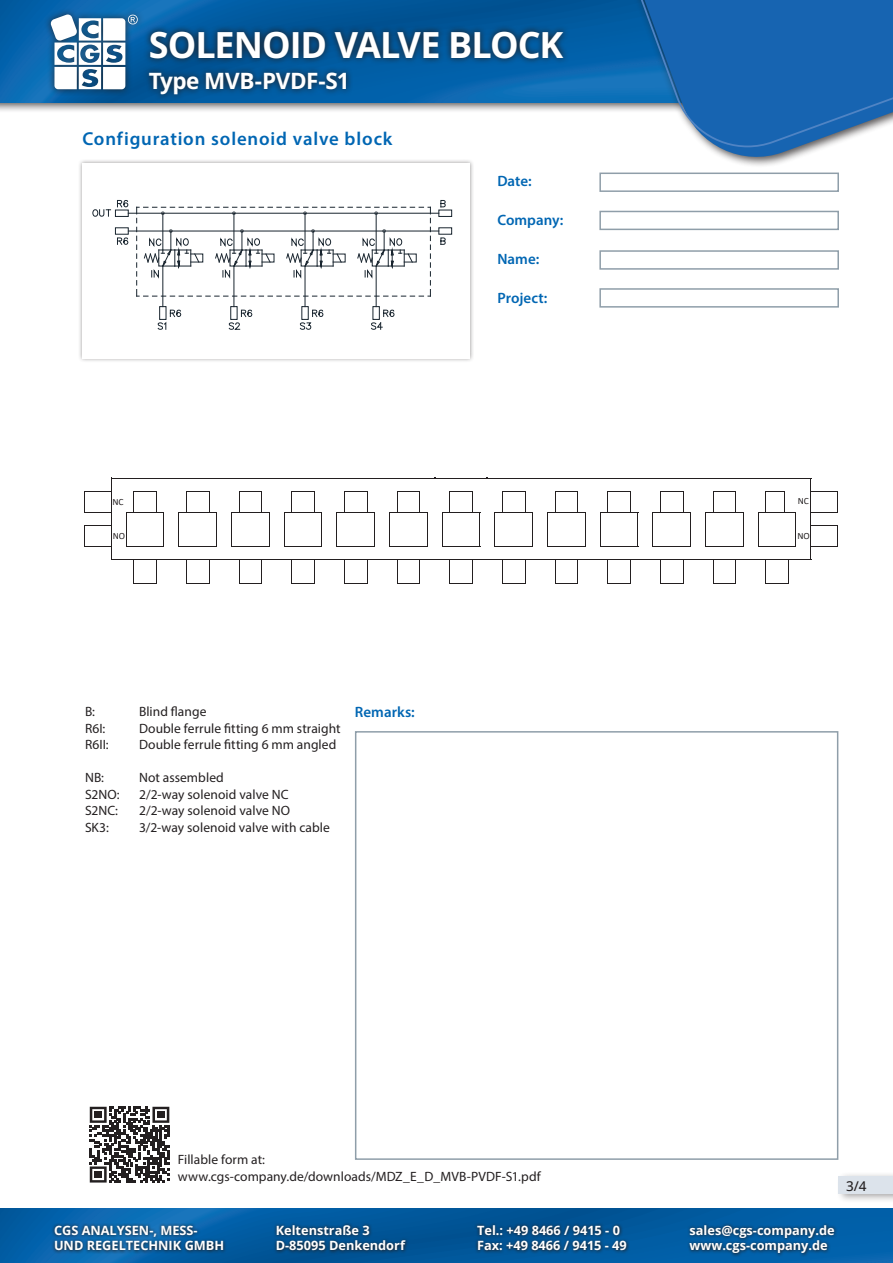
<style>
.page{position:relative;width:893px;height:1263px;background:#fff}
.page>*{position:absolute;margin:0;border:0;box-sizing:border-box;transform-origin:0 0}
.t1{font:700 36px "Open Sans";letter-spacing:-.03em;color:#fff}
.t2{font:700 22.5px "Open Sans";letter-spacing:-.02em;color:#fff}
.t3{font:600 18.75px "Myriad Pro";letter-spacing:.045em;color:#0166b3}
.t4{font:600 15px "Myriad Pro";color:#0166b3}
.t5{font:13.5px/16.5px "Myriad Pro";letter-spacing:.005em;color:#231f20}
.t6{font:500 13.5px "Open Sans";color:#231f20}
.t7{font:700 12.75px/15px "Open Sans";color:#fff}
.t8{font:9.45px "Calibri";color:#231f20}
</style>
<div class="page">
<img style="left:0;top:1209px;width:893px;height:54px">
<div style="left:0;top:0;width:893px;height:113px;background:#231f20;opacity:.75"></div>
<img style="left:0;top:0;width:592px;height:102px">
<div style="left:592px;top:0;width:301px;height:168px;background:#231f20;opacity:.75"></div>
<svg style="left:598px;top:147px;width:295px;height:16px"></svg>
<svg style="left:595px;top:0;width:298px;height:147px;background:#3277b8"></svg>
<div style="left:44px;top:8px;width:100px;height:88px;background:#231f20;opacity:.75"></div>
<svg style="left:50px;top:14px;width:88px;height:75px"></svg>
<svg style="left:474px;top:1222px;width:156px;height:31px;background:#08487b"></svg>
<svg style="left:686px;top:1222px;width:151px;height:35px;background:#085088"></svg>
<svg style="left:51px;top:1223px;width:176px;height:30px;background:#115489"></svg>
<svg style="left:273px;top:1222px;width:136px;height:31px;background:#08477a"></svg>
<svg style="left:142px;top:24px;width:428px;height:78px;background:#085088"></svg>
<div style="left:836px;top:1171px;width:57px;height:32px;background:#231f20;opacity:.39"></div>
<div style="left:839px;top:1176px;width:54px;height:18px;background:#dce3eb"></div>
<div style="left:78px;top:159px;width:396px;height:204px;background:#231f20;opacity:.45"></div>
<div style="left:82px;top:163px;width:388px;height:196px;background:#fff"></div>
<div style="left:599px;top:173px;width:240px;height:19px;background:#fff;border:2px solid #8f9ea9"></div>
<div style="left:355px;top:731px;width:483px;height:429px;background:#fff;border:2px solid #8f9ea9"></div>
<div style="left:599px;top:211px;width:240px;height:19px;background:#fff;border:2px solid #8f9ea9"></div>
<div style="left:599px;top:250px;width:240px;height:20px;background:#fff;border:2px solid #8f9ea9"></div>
<div style="left:599px;top:288px;width:240px;height:20px;background:#fff;border:2px solid #8f9ea9"></div>
<svg style="left:90px;top:1107px;width:79px;height:75px"></svg>
<div style="left:95px;top:1111px;width:7px;height:7px;background:#231f20"></div>
<div style="left:157px;top:1111px;width:8px;height:7px;background:#231f20"></div>
<div style="left:95px;top:1171px;width:7px;height:7px;background:#231f20"></div>
<svg style="left:92px;top:209px;width:361px;height:121px"></svg>
<svg style="left:117px;top:200px;width:12px;height:8px"></svg>
<svg style="left:136px;top:200px;width:310px;height:97px"></svg>
<hr style="left:112px;top:478px;width:322px;height:1px;background:#231f20">
<hr style="left:127px;top:512px;width:37px;height:1px;background:#231f20">
<hr style="left:179px;top:512px;width:38px;height:1px;background:#231f20">
<hr style="left:232px;top:512px;width:38px;height:1px;background:#231f20">
<hr style="left:285px;top:512px;width:37px;height:1px;background:#231f20">
<hr style="left:337px;top:512px;width:38px;height:1px;background:#231f20">
<hr style="left:390px;top:512px;width:38px;height:1px;background:#231f20">
<hr style="left:443px;top:512px;width:37px;height:1px;background:#231f20">
<hr style="left:495px;top:512px;width:38px;height:1px;background:#231f20">
<hr style="left:548px;top:512px;width:38px;height:1px;background:#231f20">
<hr style="left:601px;top:512px;width:37px;height:1px;background:#231f20">
<hr style="left:653px;top:512px;width:38px;height:1px;background:#231f20">
<hr style="left:706px;top:512px;width:38px;height:1px;background:#231f20">
<svg style="left:84px;top:491px;width:27px;height:22px"></svg>
<hr style="left:127px;top:546px;width:37px;height:1px;background:#231f20">
<hr style="left:179px;top:546px;width:38px;height:1px;background:#231f20">
<hr style="left:232px;top:546px;width:38px;height:1px;background:#231f20">
<hr style="left:285px;top:546px;width:37px;height:1px;background:#231f20">
<hr style="left:337px;top:546px;width:38px;height:1px;background:#231f20">
<hr style="left:390px;top:546px;width:38px;height:1px;background:#231f20">
<hr style="left:443px;top:546px;width:37px;height:1px;background:#231f20">
<hr style="left:495px;top:546px;width:38px;height:1px;background:#231f20">
<hr style="left:548px;top:546px;width:38px;height:1px;background:#231f20">
<hr style="left:601px;top:546px;width:37px;height:1px;background:#231f20">
<hr style="left:653px;top:546px;width:38px;height:1px;background:#231f20">
<hr style="left:706px;top:546px;width:38px;height:1px;background:#231f20">
<svg style="left:133px;top:491px;width:24px;height:21px"></svg>
<svg style="left:186px;top:491px;width:24px;height:21px"></svg>
<svg style="left:239px;top:491px;width:23px;height:21px"></svg>
<svg style="left:291px;top:491px;width:24px;height:21px"></svg>
<svg style="left:344px;top:491px;width:24px;height:21px"></svg>
<svg style="left:397px;top:491px;width:23px;height:21px"></svg>
<hr style="left:112px;top:559px;width:322px;height:1px;background:#231f20">
<svg style="left:449px;top:491px;width:24px;height:21px"></svg>
<svg style="left:502px;top:491px;width:24px;height:21px"></svg>
<svg style="left:555px;top:491px;width:23px;height:21px"></svg>
<svg style="left:607px;top:491px;width:24px;height:21px"></svg>
<svg style="left:660px;top:491px;width:24px;height:21px"></svg>
<svg style="left:713px;top:491px;width:23px;height:21px"></svg>
<hr style="left:111px;top:478px;width:1px;height:82px;background:#231f20">
<svg style="left:84px;top:525px;width:27px;height:22px"></svg>
<svg style="left:133px;top:560px;width:24px;height:24px"></svg>
<svg style="left:186px;top:560px;width:24px;height:24px"></svg>
<svg style="left:239px;top:560px;width:23px;height:24px"></svg>
<svg style="left:291px;top:560px;width:24px;height:24px"></svg>
<svg style="left:344px;top:560px;width:24px;height:24px"></svg>
<svg style="left:397px;top:560px;width:23px;height:24px"></svg>
<svg style="left:449px;top:560px;width:24px;height:24px"></svg>
<svg style="left:502px;top:560px;width:24px;height:24px"></svg>
<svg style="left:555px;top:560px;width:23px;height:24px"></svg>
<svg style="left:607px;top:560px;width:24px;height:24px"></svg>
<svg style="left:660px;top:560px;width:24px;height:24px"></svg>
<hr style="left:126px;top:512px;width:1px;height:34px;background:#231f20">
<hr style="left:163px;top:512px;width:1px;height:34px;background:#231f20">
<hr style="left:178px;top:512px;width:1px;height:34px;background:#231f20">
<hr style="left:216px;top:512px;width:1px;height:34px;background:#231f20">
<hr style="left:231px;top:512px;width:1px;height:34px;background:#231f20">
<hr style="left:269px;top:512px;width:1px;height:34px;background:#231f20">
<hr style="left:284px;top:512px;width:1px;height:34px;background:#231f20">
<hr style="left:321px;top:512px;width:1px;height:34px;background:#231f20">
<hr style="left:336px;top:512px;width:1px;height:34px;background:#231f20">
<hr style="left:374px;top:512px;width:1px;height:34px;background:#231f20">
<hr style="left:389px;top:512px;width:1px;height:34px;background:#231f20">
<hr style="left:427px;top:512px;width:1px;height:34px;background:#231f20">
<hr style="left:442px;top:512px;width:1px;height:34px;background:#231f20">
<hr style="left:479px;top:512px;width:1px;height:34px;background:#231f20">
<hr style="left:494px;top:512px;width:1px;height:34px;background:#231f20">
<hr style="left:532px;top:512px;width:1px;height:34px;background:#231f20">
<hr style="left:547px;top:512px;width:1px;height:34px;background:#231f20">
<hr style="left:585px;top:512px;width:1px;height:34px;background:#231f20">
<hr style="left:600px;top:512px;width:1px;height:34px;background:#231f20">
<hr style="left:637px;top:512px;width:1px;height:34px;background:#231f20">
<hr style="left:652px;top:512px;width:1px;height:34px;background:#231f20">
<hr style="left:690px;top:512px;width:1px;height:34px;background:#231f20">
<hr style="left:705px;top:512px;width:1px;height:34px;background:#231f20">
<hr style="left:743px;top:512px;width:1px;height:34px;background:#231f20">
<hr style="left:432px;top:478px;width:327px;height:1px;background:#231f20">
<hr style="left:433px;top:559px;width:326px;height:1px;background:#231f20">
<svg style="left:713px;top:560px;width:23px;height:24px"></svg>
<hr style="left:759px;top:512px;width:37px;height:1px;background:#231f20">
<hr style="left:759px;top:546px;width:37px;height:1px;background:#231f20">
<svg style="left:765px;top:491px;width:20px;height:21px"></svg>
<hr style="left:810px;top:489px;width:1px;height:71px;background:#231f20">
<hr style="left:758px;top:512px;width:1px;height:34px;background:#231f20">
<hr style="left:795px;top:512px;width:1px;height:34px;background:#231f20">
<hr style="left:681px;top:478px;width:130px;height:1px;background:#231f20">
<svg style="left:810px;top:479px;width:28px;height:34px"></svg>
<svg style="left:811px;top:525px;width:27px;height:22px"></svg>
<hr style="left:684px;top:559px;width:127px;height:1px;background:#231f20">
<svg style="left:765px;top:560px;width:24px;height:24px"></svg>
<h1 class="t1" style="left:149px;top:20px;width:416px">SOLENOID VALVE BLOCK</h1>
<h2 class="t2" style="left:149px;top:66px;width:202px">Type MVB-PVDF-S1</h2>
<h3 class="t3" style="left:82px;top:127px;width:311px">Configuration solenoid valve block</h3>
<p class="t8" style="left:112px;top:495px;width:13px">NC</p>
<p class="t8" style="left:113px;top:530px;width:14px">NO</p>
<p class="t5" style="left:85px;top:703px;width:12px">B:</p>
<p class="t5" style="left:139px;top:703px;width:69px">Blind flange</p>
<p class="t5" style="left:85px;top:719px;width:22px">R6I:</p>
<p class="t5" style="left:139px;top:719px;width:203px">Double ferrule fitting 6 mm straight</p>
<p class="t5" style="left:85px;top:736px;width:25px">R6II:</p>
<p class="t5" style="left:139px;top:736px;width:199px">Double ferrule fitting 6 mm angled</p>
<p class="t5" style="left:85px;top:769px;width:21px">NB:</p>
<p class="t5" style="left:139px;top:769px;width:86px">Not assembled</p>
<p class="t5" style="left:85px;top:785px;width:36px">S2NO:</p>
<p class="t5" style="left:139px;top:785px;width:151px">2/2-way solenoid valve NC</p>
<p class="t5" style="left:85px;top:802px;width:35px">S2NC:</p>
<p class="t5" style="left:139px;top:802px;width:153px">2/2-way solenoid valve NO</p>
<p class="t5" style="left:85px;top:818px;width:25px">SK3:</p>
<p class="t5" style="left:139px;top:818px;width:192px">3/2-way solenoid valve with cable</p>
<p class="t4" style="left:355px;top:702px;width:61px">Remarks:</p>
<p class="t4" style="left:497px;top:171px;width:36px">Date:</p>
<p class="t4" style="left:497px;top:210px;width:67px">Company:</p>
<p class="t4" style="left:497px;top:249px;width:43px">Name:</p>
<p class="t4" style="left:497px;top:288px;width:51px">Project:</p>
<p class="t8" style="left:798px;top:495px;width:13px">NC</p>
<p class="t8" style="left:797px;top:530px;width:14px">NO</p>
<p class="t5" style="left:178px;top:1151px;width:364px">Fillable form at: www.cgs-company.de/downloads/MDZ_E_D_MVB-PVDF-S1.pdf</p>
<p class="t6" style="left:846px;top:1176px;width:22px">3/4</p>
<p class="t7" style="left:54px;top:1223px;width:172px">CGS ANALYSEN-, MESS-<br>UND REGELTECHNIK GMBH</p>
<p class="t7" style="left:276px;top:1223px;width:131px">Keltenstraße 3<br>D-85095 Denkendorf</p>
<p class="t7" style="left:477px;top:1223px;width:151px">Tel.: +49 8466 / 9415 - 0<br>Fax: +49 8466 / 9415 - 49</p>
<p class="t7" style="left:690px;top:1223px;width:147px">sales@cgs-company.de www.cgs-company.de</p>
</div>
